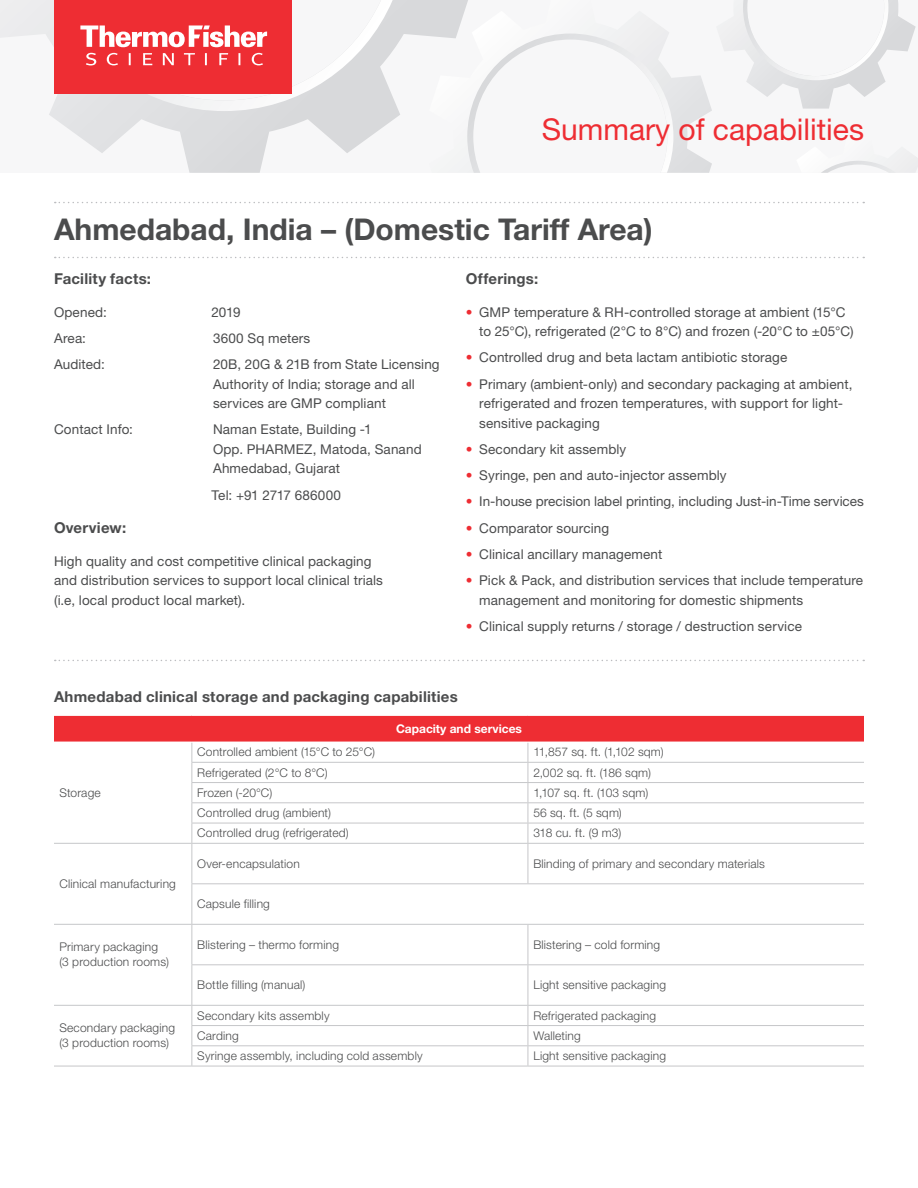
<style>
.page{position:relative;width:918px;height:1188px;background:#fff}
.page>*{position:absolute;margin:0;border:0;box-sizing:border-box;transform-origin:0 0}
.t1{font:700 30px "Helvetica Neue LT Std";color:#4b4c4d}
.t2{font:30px "Helvetica Neue LT Std";color:#ee2d33}
.t3{font:700 15px "Helvetica Neue LT Std";letter-spacing:.015em;color:#4b4c4d}
.t4{font:13.5px/19.5px "Helvetica Neue LT Std";letter-spacing:.01em;color:#4b4c4d}
.t5{font:300 12px/15px "Helvetica Neue LT Std";letter-spacing:.015em;color:#4b4c4d}
.t6{font:700 12px "Helvetica Neue LT Std";color:#fff}
.s1{color:#ee2d33}
</style>
<div class="page">
<svg style="left:55px;top:202px;width:809px;height:1px"></svg>
<svg style="left:55px;top:257px;width:809px;height:1px"></svg>
<svg style="left:55px;top:660px;width:809px;height:1px"></svg>
<div style="left:54px;top:715px;width:810px;height:27px;background:#ee2d33"></div>
<svg style="left:191px;top:743px;width:1px;height:100px"></svg>
<svg style="left:528px;top:743px;width:1px;height:100px"></svg>
<hr style="left:191px;top:844px;width:1px;height:39px;background:#c6c7c9">
<hr style="left:528px;top:844px;width:1px;height:39px;background:#c6c7c9">
<hr style="left:191px;top:884px;width:1px;height:40px;background:#c6c7c9">
<hr style="left:191px;top:925px;width:1px;height:39px;background:#c6c7c9">
<hr style="left:528px;top:925px;width:1px;height:39px;background:#c6c7c9">
<hr style="left:191px;top:965px;width:1px;height:40px;background:#c6c7c9">
<hr style="left:528px;top:965px;width:1px;height:40px;background:#c6c7c9">
<svg style="left:191px;top:1006px;width:1px;height:60px"></svg>
<svg style="left:528px;top:1006px;width:1px;height:60px"></svg>
<hr style="left:191px;top:762px;width:337px;height:1px;background:#c6c7c9">
<hr style="left:528px;top:762px;width:336px;height:1px;background:#c6c7c9">
<hr style="left:191px;top:782px;width:337px;height:1px;background:#c6c7c9">
<hr style="left:528px;top:782px;width:336px;height:1px;background:#c6c7c9">
<hr style="left:191px;top:802px;width:337px;height:1px;background:#c6c7c9">
<hr style="left:528px;top:802px;width:336px;height:1px;background:#c6c7c9">
<hr style="left:191px;top:823px;width:337px;height:1px;background:#c6c7c9">
<hr style="left:528px;top:823px;width:336px;height:1px;background:#c6c7c9">
<hr style="left:54px;top:843px;width:138px;height:1px;background:#c6c7c9">
<hr style="left:192px;top:843px;width:336px;height:1px;background:#c6c7c9">
<hr style="left:528px;top:843px;width:336px;height:1px;background:#c6c7c9">
<hr style="left:191px;top:883px;width:337px;height:1px;background:#c6c7c9">
<hr style="left:528px;top:883px;width:336px;height:1px;background:#c6c7c9">
<hr style="left:54px;top:924px;width:138px;height:1px;background:#c6c7c9">
<hr style="left:192px;top:924px;width:336px;height:1px;background:#c6c7c9">
<hr style="left:528px;top:924px;width:336px;height:1px;background:#c6c7c9">
<hr style="left:191px;top:964px;width:337px;height:1px;background:#c6c7c9">
<hr style="left:528px;top:964px;width:336px;height:1px;background:#c6c7c9">
<hr style="left:54px;top:1005px;width:138px;height:1px;background:#c6c7c9">
<hr style="left:192px;top:1005px;width:336px;height:1px;background:#c6c7c9">
<hr style="left:528px;top:1005px;width:336px;height:1px;background:#c6c7c9">
<hr style="left:191px;top:1025px;width:337px;height:1px;background:#c6c7c9">
<hr style="left:528px;top:1025px;width:336px;height:1px;background:#c6c7c9">
<hr style="left:191px;top:1045px;width:337px;height:1px;background:#c6c7c9">
<hr style="left:528px;top:1045px;width:336px;height:1px;background:#c6c7c9">
<hr style="left:54px;top:1066px;width:138px;height:1px;background:#c6c7c9">
<hr style="left:192px;top:1066px;width:336px;height:1px;background:#c6c7c9">
<hr style="left:528px;top:1066px;width:336px;height:1px;background:#c6c7c9">
<hr style="left:54px;top:715px;width:138px;height:1px;background:#fff">
<hr style="left:192px;top:715px;width:336px;height:1px;background:#fff">
<hr style="left:528px;top:715px;width:336px;height:1px;background:#fff">
<div style="left:0;top:0;width:918px;height:173px;background:#f7f7f8"></div>
<svg style="left:0;top:0;width:429px;height:173px"></svg>
<svg style="left:725px;top:0;width:191px;height:109px"></svg>
<svg style="left:429px;top:0;width:283px;height:173px"></svg>
<svg style="left:467px;top:34px;width:206px;height:139px"></svg>
<svg style="left:821px;top:160px;width:97px;height:13px"></svg>
<svg style="left:56px;top:0;width:337px;height:111px"></svg>
<h1 class="t2" style="left:542px;top:111px;width:324px">Summary of capabilities</h1>
<h1 class="t1" style="left:54px;top:211px;width:600px">Ahmedabad, India – (Domestic Tariff Area)</h1>
<p class="t3" style="left:54px;top:269px;width:99px">Facility facts:</p>
<p class="t4" style="left:54px;top:302px;width:54px">Opened:</p>
<p class="t4" style="left:212px;top:302px;width:31px">2019</p>
<p class="t4" style="left:54px;top:328px;width:34px">Area:</p>
<p class="t4" style="left:213px;top:328px;width:99px">3600 Sq meters</p>
<p class="t4" style="left:54px;top:354px;width:52px">Audited:</p>
<p class="t4" style="left:213px;top:354px;width:228px">20B, 20G &amp; 21B from State Licensing<br>Authority of India; storage and all services are GMP compliant</p>
<p class="t4" style="left:54px;top:420px;width:80px">Contact Info:</p>
<p class="t4" style="left:213px;top:420px;width:210px">Naman Estate, Building -1<br>Opp. PHARMEZ, Matoda, Sanand<br>Ahmedabad, Gujarat</p>
<p class="t4" style="left:212px;top:485px;width:131px">Tel: +91 2717 686000</p>
<p class="t3" style="left:54px;top:518px;width:74px">Overview:</p>
<p class="t4" style="left:54px;top:551px;width:331px">High quality and cost competitive clinical packaging and distribution services to support local clinical trials (i.e, local product local market).</p>
<p class="t3" style="left:466px;top:269px;width:74px">Offerings:</p>
<p class="t4" style="left:479px;top:302px;width:376px;text-indent:-14px"><span class="s1">•</span> GMP temperature &amp; RH-controlled storage at ambient (15°C to 25°C), refrigerated (2°C to 8°C) and frozen (-20°C to ±05°C)</p>
<p class="t4" style="left:466px;top:348px;width:323px"><span class="s1">•</span> Controlled drug and beta lactam antibiotic storage</p>
<p class="t4" style="left:479px;top:374px;width:375px;text-indent:-14px"><span class="s1">•</span> Primary (ambient-only) and secondary packaging at ambient, refrigerated and frozen temperatures, with support for light&shy;sensitive packaging</p>
<p class="t4" style="left:466px;top:439px;width:162px"><span class="s1">•</span> Secondary kit assembly</p>
<p class="t4" style="left:466px;top:465px;width:262px"><span class="s1">•</span> Syringe, pen and auto-injector assembly</p>
<p class="t4" style="left:466px;top:492px;width:400px"><span class="s1">•</span> In-house precision label printing, including Just-in-Time services</p>
<p class="t4" style="left:466px;top:518px;width:145px"><span class="s1">•</span> Comparator sourcing</p>
<p class="t4" style="left:466px;top:544px;width:198px"><span class="s1">•</span> Clinical ancillary management</p>
<p class="t4" style="left:479px;top:570px;width:385px;text-indent:-14px"><span class="s1">•</span> Pick &amp; Pack, and distribution services that include temperature management and monitoring for domestic shipments</p>
<p class="t4" style="left:466px;top:616px;width:338px"><span class="s1">•</span> Clinical supply returns / storage / destruction service</p>
<p class="t3" style="left:54px;top:687px;width:405px">Ahmedabad clinical storage and packaging capabilities</p>
<p class="t6" style="left:396px;top:721px;width:127px">Capacity and services</p>
<p class="t5" style="left:59px;top:785px;width:43px">Storage</p>
<p class="t5" style="left:59px;top:876px;width:118px">Clinical manufacturing</p>
<p class="t5" style="left:197px;top:744px;width:179px">Controlled ambient (15°C to 25°C)</p>
<p class="t5" style="left:533px;top:744px;width:132px">11,857 sq. ft. (1,102 sqm)</p>
<p class="t5" style="left:197px;top:765px;width:132px">Refrigerated (2°C to 8°C)</p>
<p class="t5" style="left:533px;top:765px;width:119px">2,002 sq. ft. (186 sqm)</p>
<p class="t5" style="left:197px;top:785px;width:77px">Frozen (-20°C)</p>
<p class="t5" style="left:533px;top:785px;width:117px">1,107 sq. ft. (103 sqm)</p>
<p class="t5" style="left:197px;top:805px;width:135px">Controlled drug (ambient)</p>
<p class="t5" style="left:533px;top:805px;width:90px">56 sq. ft. (5 sqm)</p>
<p class="t5" style="left:197px;top:825px;width:153px">Controlled drug (refrigerated)</p>
<p class="t5" style="left:533px;top:825px;width:90px">318 cu. ft. (9 m3)</p>
<p class="t5" style="left:197px;top:856px;width:104px">Over-encapsulation</p>
<p class="t5" style="left:533px;top:856px;width:233px">Blinding of primary and secondary materials</p>
<p class="t5" style="left:197px;top:896px;width:74px">Capsule filling</p>
<p class="t5" style="left:59px;top:939px;width:111px">Primary packaging (3 production rooms)</p>
<p class="t5" style="left:197px;top:937px;width:143px">Blistering – thermo forming</p>
<p class="t5" style="left:533px;top:937px;width:128px">Blistering – cold forming</p>
<p class="t5" style="left:197px;top:977px;width:110px">Bottle filling (manual)</p>
<p class="t5" style="left:533px;top:977px;width:134px">Light sensitive packaging</p>
<p class="t5" style="left:59px;top:1020px;width:117px">Secondary packaging (3 production rooms)</p>
<p class="t5" style="left:197px;top:1008px;width:134px">Secondary kits assembly</p>
<p class="t5" style="left:533px;top:1008px;width:124px">Refrigerated packaging</p>
<p class="t5" style="left:197px;top:1028px;width:43px">Carding</p>
<p class="t5" style="left:533px;top:1028px;width:49px">Walleting</p>
<p class="t5" style="left:197px;top:1048px;width:227px">Syringe assembly, including cold assembly</p>
<p class="t5" style="left:533px;top:1048px;width:134px">Light sensitive packaging</p>
</div>
